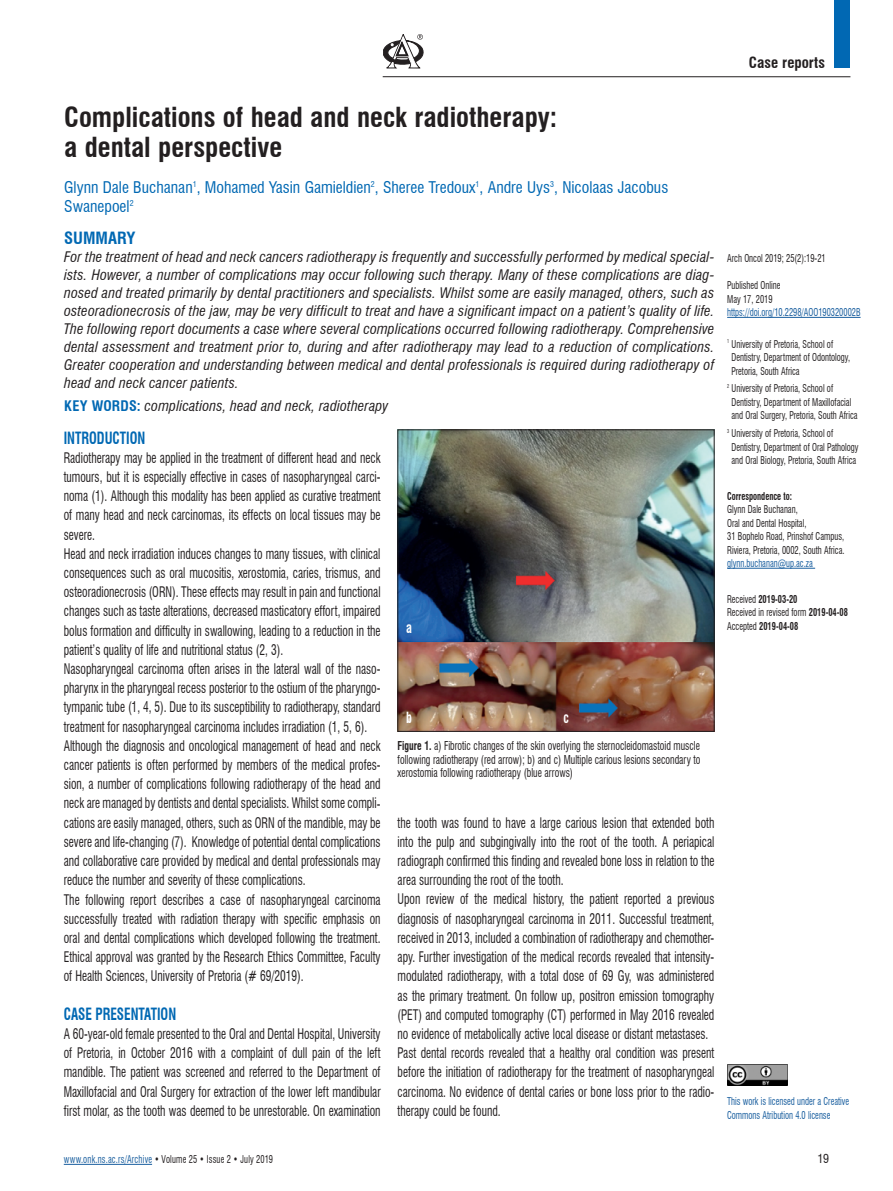
<style>
.page{position:relative;width:893px;height:1191px;background:#fff}
.page>*{position:absolute;margin:0;border:0;box-sizing:border-box;transform-origin:0 0}
.t1{font:700 condensed 27px/30px "Swiss 721 BT";color:#231f20}
.t2{font:700 condensed 16.5px "Swiss 721 BT";color:#0168b3;scale:.8 1}
.t3{font:700 condensed 16.5px "Swiss 721 BT";color:#0168b3}
.t4{font:condensed 15.75px/18.9px "Swiss 721 BT";color:#0168b3}
.t5{font:700 condensed 15px "Swiss 721 BT";color:#231f20}
.t6{font:700 condensed 15px "Swiss 721 BT";color:#fff;scale:.8 1}
.t7{font:condensed 14.25px/19.2px "Swiss 721 BT";color:#231f20;scale:.8 1}
.t8{font:italic condensed 14.25px/18px "Swiss 721 BT";letter-spacing:.01em;color:#231f20;text-align:justify}
.t9{font:condensed 12px/13.5px "Swiss 721 BT";color:#231f20;text-align:justify;scale:.8 1}
.t10{font:condensed 12px "Swiss 721 BT";color:#231f20}
.t11{font:condensed 10.5px/13.5px "Swiss 721 BT";color:#231f20;scale:.8 1}
.t12{font:condensed 10.5px/13.5px "Swiss 721 BT";color:#175d9e;scale:.8 1}
.t13{font:condensed 10.5px "Swiss 721 BT";letter-spacing:.02em;color:#231f20;scale:.8 1}
.t14{font:700 condensed 10.5px "Swiss 721 BT";color:#231f20;scale:.8 1}
.s1{font-weight:700;font-style:normal;color:#0168b3}
.s2{font-weight:700}
.s3{color:#175d9e}
</style>
<div class="page">
<hr style="left:64px;top:1164px;width:88px;height:1px;background:#175d9e">
<hr style="left:383px;top:76px;width:467px;height:1px;background:#231f20">
<div style="left:834px;top:0;width:16px;height:67px;background:#0168b3"></div>
<svg style="left:383px;top:34px;width:40px;height:34px"></svg>
<img style="left:400px;top:431px;width:312px;height:298px">
<div style="left:398px;top:429px;width:316px;height:302px;border:1px solid #231f20"></div>
<hr style="left:727px;top:317px;width:134px;height:1px;background:#175d9e">
<hr style="left:727px;top:568px;width:88px;height:1px;background:#175d9e">
<img style="left:727px;top:1064px;width:60px;height:21px">
<p class="t5" style="left:749px;top:53px;width:78px">Case reports</p>
<h1 class="t1" style="left:64px;top:102px;width:494px">Complications of head and neck radiotherapy: a dental perspective</h1>
<p class="t4" style="left:64px;top:178px;width:606px">Glynn Dale Buchanan<sup>1</sup>, Mohamed Yasin Gamieldien<sup>2</sup>, Sheree Tredoux<sup>1</sup>, Andre Uys<sup>3</sup>, Nicolaas Jacobus<br>Swanepoel<sup>2</sup></p>
<p class="t3" style="left:64px;top:228px;width:73px">SUMMARY</p>
<p class="t8" style="left:64px;top:248px;width:652px">For the treatment of head and neck cancers radiotherapy is frequently and successfully performed by medical special&shy;ists. However, a number of complications may occur following such therapy. Many of these complications are diag&shy;nosed and treated primarily by dental practitioners and specialists. Whilst some are easily managed, others, such as osteoradionecrosis of the jaw, may be very difficult to treat and have a significant impact on a patient’s quality of life.<br>The following report documents a case where several complications occurred following radiotherapy. Comprehensive dental assessment and treatment prior to, during and after radiotherapy may lead to a reduction of complications.<br>Greater cooperation and understanding between medical and dental professionals is required during radiotherapy of head and neck cancer patients.</p>
<p class="t8" style="left:64px;top:396px;width:326px"><span class="s1">KEY WORDS:</span> complications, head and neck, radiotherapy</p>
<p class="t2" style="left:64px;top:428px;width:103px">INTRODUCTION</p>
<p class="t7" style="left:64px;top:448px;width:398px">Radiotherapy may be applied in the treatment of different head and neck tumours, but it is especially effective in cases of nasopharyngeal carci&shy;noma (1). Although this modality has been applied as curative treatment of many head and neck carcinomas, its effects on local tissues may be severe.<br>Head and neck irradiation induces changes to many tissues, with clinical consequences such as oral mucositis, xerostomia, caries, trismus, and osteoradionecrosis (ORN). These effects may result in pain and functional changes such as taste alterations, decreased masticatory effort, impaired bolus formation and difficulty in swallowing, leading to a reduction in the patient’s quality of life and nutritional status (2, 3).<br>Nasopharyngeal carcinoma often arises in the lateral wall of the naso&shy;pharynx in the pharyngeal recess posterior to the ostium of the pharyngo&shy;tympanic tube (1, 4, 5). Due to its susceptibility to radiotherapy, standard treatment for nasopharyngeal carcinoma includes irradiation (1, 5, 6).<br>Although the diagnosis and oncological management of head and neck cancer patients is often performed by members of the medical profes&shy;sion, a number of complications following radiotherapy of the head and neck are managed by dentists and dental specialists. Whilst some compli&shy;cations are easily managed, others, such as ORN of the mandible, may be severe and life-changing (7). Knowledge of potential dental complications and collaborative care provided by medical and dental professionals may reduce the number and severity of these complications.<br>The following report describes a case of nasopharyngeal carcinoma successfully treated with radiation therapy with specific emphasis on oral and dental complications which developed following the treatment.<br>Ethical approval was granted by the Research Ethics Committee, Faculty of Health Sciences, University of Pretoria (# 69/2019).</p>
<p class="t2" style="left:64px;top:1004px;width:142px">CASE PRESENTATION</p>
<p class="t7" style="left:64px;top:1024px;width:398px;text-align:justify">A 60-year-old female presented to the Oral and Dental Hospital, University of Pretoria, in October 2016 with a complaint of dull pain of the left mandible. The patient was screened and referred to the Department of Maxillofacial and Oral Surgery for extraction of the lower left mandibular first molar, as the tooth was deemed to be unrestorable. On examination</p>
<p class="t6" style="left:406px;top:619px;width:9px">a</p>
<p class="t6" style="left:406px;top:708px;width:9px">b</p>
<p class="t6" style="left:563px;top:708px;width:8px">c</p>
<p class="t9" style="left:398px;top:739px;width:380px"><span class="s2">Figure 1.</span> a) Fibrotic changes of the skin overlying the sternocleidomastoid muscle following radiotherapy (red arrow); b) and c) Multiple carious lesions secondary to xerostomia following radiotherapy (blue arrows)</p>
<p class="t7" style="left:398px;top:813px;width:398px">the tooth was found to have a large carious lesion that extended both into the pulp and subgingivally into the root of the tooth. A periapical radiograph confirmed this finding and revealed bone loss in relation to the area surrounding the root of the tooth.<br>Upon review of the medical history, the patient reported a previous diagnosis of nasopharyngeal carcinoma in 2011. Successful treatment, received in 2013, included a combination of radiotherapy and chemother&shy;apy. Further investigation of the medical records revealed that intensity&shy;modulated radiotherapy, with a total dose of 69 Gy, was administered as the primary treatment. On follow up, positron emission tomography (PET) and computed tomography (CT) performed in May 2016 revealed no evidence of metabolically active local disease or distant metastases.<br>Past dental records revealed that a healthy oral condition was present before the initiation of radiotherapy for the treatment of nasopharyngeal carcinoma. No evidence of dental caries or bone loss prior to the radio&shy;therapy could be found.</p>
<p class="t11" style="left:727px;top:252px;width:125px">Arch Oncol 2019; 25(2):19-21</p>
<p class="t11" style="left:727px;top:279px;width:68px">Published Online<br>May 17, 2019</p>
<p class="t12" style="left:727px;top:306px;width:168px">https://doi.org/10.2298/AOO190320002B</p>
<p class="t11" style="left:731px;top:337px;width:150px;text-indent:-4px"><sup>1</sup> University of Pretoria, School of<br>Dentistry, Department of Odontology,<br>Pretoria, South Africa</p>
<p class="t11" style="left:731px;top:382px;width:159px;text-indent:-4px"><sup>2</sup> University of Pretoria, School of<br>Dentistry, Department of Maxillofacial and Oral Surgery, Pretoria, South Africa</p>
<p class="t11" style="left:731px;top:426px;width:160px;text-indent:-4px"><sup>3</sup> University of Pretoria, School of<br>Dentistry, Department of Oral Pathology and Oral Biology, Pretoria, South Africa</p>
<p class="t14" style="left:727px;top:489px;width:83px">Correspondence to:</p>
<p class="t11" style="left:727px;top:502px;width:148px">Glynn Dale Buchanan,<br>Oral and Dental Hospital,<br>31 Bophelo Road, Prinshof Campus,<br>Riviera, Pretoria, 0002, South Africa.</p>
<p class="t12" style="left:727px;top:556px;width:109px">glynn.buchanan@up.ac.za</p>
<p class="t11" style="left:727px;top:592px;width:153px">Received <span class="s2">2019-03-20<br></span>Received in revised form <span class="s2">2019-04-08<br></span>Accepted <span class="s2">2019-04-08</span></p>
<p class="t12" style="left:727px;top:1094px;width:154px">This work is licensed under a Creative<br>Commons Atribution 4.0 license</p>
<p class="t13" style="left:64px;top:1153px;width:263px"><span class="s3">www.onk.ns.ac.rs/Archive</span> • Volume 25 • Issue 2 • July 2019</p>
<p class="t10" style="left:817px;top:1151px;width:13px">19</p>
</div>
